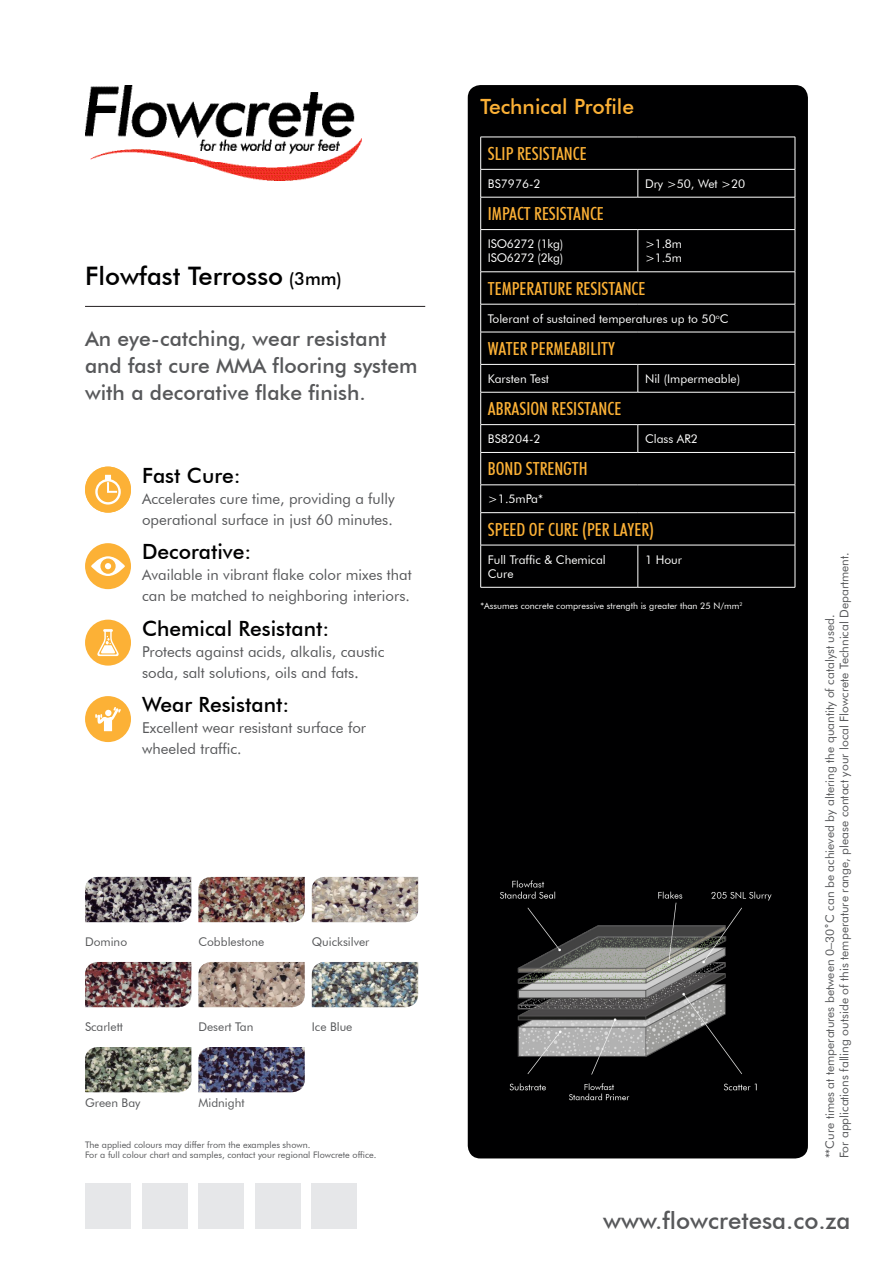
<style>
.page{position:relative;width:893px;height:1263px;background:#fff}
.page>*{position:absolute;margin:0;border:0;box-sizing:border-box;transform-origin:0 0}
.t1{font:500 25.5px "Futura BT";color:#000001}
.t2{font:500 24px "Futura BT";color:#57585a}
.t3{font:500 21px/27px "Futura BT";color:#57585a}
.t4{font:500 21px "Futura BT";color:#000001}
.t5{font:500 21px "Futura BT";color:#fcb136}
.t6{font:500 condensed 18px "Futura BT";color:#fcb136}
.t7{font:15px/21px "Futura BT";color:#57585a}
.t8{font:12px/14.4px "Futura BT";color:#57585a}
.t9{font:12px/14.4px "Futura BT";color:#fff}
.t10{font:12px "Futura BT";letter-spacing:-.02em;color:#fff}
.t11{font:9px/10.8px "Futura BT";color:#57585a}
.t12{font:9px "Futura BT";color:#fff}
.s1{font-size:18px}
.s2{font-size:16.5px}
</style>
<div class="page">
<img style="left:85px;top:85px;width:276px;height:96px">
<div style="left:85px;top:1183px;width:46px;height:46px;background:#e6e7e9"></div>
<div style="left:142px;top:1183px;width:46px;height:46px;background:#e6e7e9"></div>
<div style="left:198px;top:1183px;width:46px;height:46px;background:#e6e7e9"></div>
<div style="left:255px;top:1183px;width:46px;height:46px;background:#e6e7e9"></div>
<div style="left:311px;top:1183px;width:46px;height:46px;background:#e6e7e9"></div>
<svg style="left:85px;top:466px;width:46px;height:46px"></svg>
<img style="left:85px;top:877px;width:106px;height:45px">
<img style="left:198px;top:877px;width:107px;height:45px">
<img style="left:312px;top:877px;width:106px;height:45px">
<img style="left:85px;top:962px;width:106px;height:45px">
<img style="left:198px;top:962px;width:107px;height:45px">
<img style="left:312px;top:962px;width:106px;height:45px">
<img style="left:85px;top:1047px;width:106px;height:45px">
<img style="left:198px;top:1047px;width:107px;height:45px">
<hr style="left:85px;top:306px;width:340px;height:1px;background:#231f20">
<div style="left:468px;top:85px;width:340px;height:1073px;background:#000001;border-radius:13px"></div>
<hr style="left:480px;top:137px;width:1px;height:32px;background:#fff">
<hr style="left:795px;top:137px;width:1px;height:32px;background:#fff">
<hr style="left:480px;top:197px;width:1px;height:32px;background:#fff">
<hr style="left:795px;top:197px;width:1px;height:32px;background:#fff">
<hr style="left:480px;top:272px;width:158px;height:1px;background:#fff">
<hr style="left:480px;top:272px;width:1px;height:32px;background:#fff">
<hr style="left:638px;top:272px;width:157px;height:1px;background:#fff">
<hr style="left:795px;top:272px;width:1px;height:32px;background:#fff">
<hr style="left:480px;top:304px;width:158px;height:1px;background:#fff">
<svg style="left:480px;top:304px;width:1px;height:28px"></svg>
<hr style="left:638px;top:304px;width:157px;height:1px;background:#fff">
<svg style="left:795px;top:304px;width:1px;height:28px"></svg>
<hr style="left:480px;top:332px;width:158px;height:1px;background:#fff">
<hr style="left:480px;top:332px;width:1px;height:32px;background:#fff">
<hr style="left:638px;top:332px;width:157px;height:1px;background:#fff">
<hr style="left:795px;top:332px;width:1px;height:32px;background:#fff">
<hr style="left:480px;top:364px;width:158px;height:1px;background:#fff">
<svg style="left:480px;top:365px;width:1px;height:27px"></svg>
<hr style="left:638px;top:364px;width:157px;height:1px;background:#fff">
<svg style="left:638px;top:365px;width:1px;height:27px"></svg>
<svg style="left:795px;top:365px;width:1px;height:27px"></svg>
<hr style="left:480px;top:392px;width:158px;height:1px;background:#fff">
<hr style="left:480px;top:392px;width:1px;height:32px;background:#fff">
<hr style="left:638px;top:392px;width:157px;height:1px;background:#fff">
<hr style="left:795px;top:392px;width:1px;height:32px;background:#fff">
<hr style="left:480px;top:424px;width:158px;height:1px;background:#fff">
<svg style="left:480px;top:425px;width:1px;height:27px"></svg>
<hr style="left:638px;top:424px;width:157px;height:1px;background:#fff">
<svg style="left:638px;top:425px;width:1px;height:27px"></svg>
<svg style="left:795px;top:425px;width:1px;height:27px"></svg>
<hr style="left:480px;top:452px;width:158px;height:1px;background:#fff">
<hr style="left:480px;top:453px;width:1px;height:32px;background:#fff">
<hr style="left:638px;top:452px;width:157px;height:1px;background:#fff">
<hr style="left:795px;top:453px;width:1px;height:32px;background:#fff">
<hr style="left:480px;top:485px;width:158px;height:1px;background:#fff">
<svg style="left:480px;top:485px;width:1px;height:27px"></svg>
<hr style="left:638px;top:485px;width:157px;height:1px;background:#fff">
<svg style="left:795px;top:485px;width:1px;height:27px"></svg>
<hr style="left:480px;top:512px;width:158px;height:1px;background:#fff">
<hr style="left:480px;top:513px;width:1px;height:32px;background:#fff">
<hr style="left:638px;top:512px;width:157px;height:1px;background:#fff">
<hr style="left:795px;top:513px;width:1px;height:32px;background:#fff">
<hr style="left:480px;top:545px;width:158px;height:1px;background:#fff">
<hr style="left:480px;top:545px;width:1px;height:42px;background:#fff">
<hr style="left:638px;top:545px;width:157px;height:1px;background:#fff">
<hr style="left:638px;top:545px;width:1px;height:42px;background:#fff">
<hr style="left:795px;top:545px;width:1px;height:42px;background:#fff">
<hr style="left:480px;top:587px;width:158px;height:1px;background:#fff">
<hr style="left:638px;top:587px;width:157px;height:1px;background:#fff">
<hr style="left:480px;top:229px;width:158px;height:1px;background:#fff">
<hr style="left:480px;top:230px;width:1px;height:42px;background:#fff">
<hr style="left:638px;top:229px;width:157px;height:1px;background:#fff">
<hr style="left:638px;top:230px;width:1px;height:42px;background:#fff">
<hr style="left:795px;top:230px;width:1px;height:42px;background:#fff">
<hr style="left:480px;top:137px;width:158px;height:1px;background:#fff">
<hr style="left:638px;top:137px;width:157px;height:1px;background:#fff">
<hr style="left:480px;top:197px;width:158px;height:1px;background:#fff">
<hr style="left:638px;top:197px;width:157px;height:1px;background:#fff">
<hr style="left:480px;top:169px;width:158px;height:1px;background:#fff">
<svg style="left:480px;top:170px;width:1px;height:27px"></svg>
<hr style="left:638px;top:169px;width:157px;height:1px;background:#fff">
<svg style="left:638px;top:170px;width:1px;height:27px"></svg>
<svg style="left:795px;top:170px;width:1px;height:27px"></svg>
<div style="left:85px;top:467px;width:46px;height:46px;background:#fcb136;border-radius:50%"></div>
<svg style="left:95px;top:475px;width:26px;height:30px"></svg>
<div style="left:85px;top:620px;width:46px;height:46px;background:#fcb136;border-radius:50%"></div>
<svg style="left:97px;top:629px;width:22px;height:27px"></svg>
<div style="left:85px;top:543px;width:46px;height:46px;background:#fcb136;border-radius:50%"></div>
<svg style="left:91px;top:556px;width:34px;height:20px"></svg>
<div style="left:85px;top:696px;width:46px;height:46px;background:#fcb136;border-radius:50%"></div>
<svg style="left:95px;top:707px;width:26px;height:24px"></svg>
<div style="left:105px;top:710px;width:7px;height:6px;background:#fff;border-radius:3px"></div>
<img style="left:500px;top:880px;width:272px;height:221px">
<p class="t1" style="left:85px;top:260px;width:258px">Flowfast Terrosso <span class="s1">(3mm)</span></p>
<p class="t3" style="left:85px;top:325px;width:334px">An eye-catching, wear resistant and fast cure MMA flooring system with a decorative flake finish.</p>
<p class="t4" style="left:142px;top:462px;width:100px">Fast Cure:</p>
<p class="t7" style="left:142px;top:488px;width:254px">Accelerates cure time, providing a fully operational surface in just 60 minutes.</p>
<p class="t4" style="left:142px;top:539px;width:111px">Decorative:</p>
<p class="t7" style="left:142px;top:564px;width:271px">Available in vibrant flake color mixes that can be matched to neighboring interiors.</p>
<p class="t4" style="left:142px;top:615px;width:189px">Chemical Resistant:</p>
<p class="t7" style="left:142px;top:641px;width:244px">Protects against acids, alkalis, caustic</p>
<p class="t7" style="left:142px;top:662px;width:218px">soda, salt solutions, oils and fats<span class="s2">.</span></p>
<p class="t4" style="left:142px;top:692px;width:149px">Wear Resistant:</p>
<p class="t7" style="left:142px;top:717px;width:226px">Excellent wear resistant surface for wheeled traffic.</p>
<p class="t8" style="left:85px;top:934px;width:44px">Domino</p>
<p class="t8" style="left:198px;top:934px;width:67px">Cobblestone</p>
<p class="t8" style="left:312px;top:934px;width:59px">Quicksilver</p>
<p class="t8" style="left:85px;top:1019px;width:39px">Scarlett</p>
<p class="t8" style="left:198px;top:1019px;width:56px">Desert Tan</p>
<p class="t8" style="left:312px;top:1019px;width:42px">Ice Blue</p>
<p class="t8" style="left:85px;top:1095px;width:57px">Green Bay</p>
<p class="t8" style="left:198px;top:1095px;width:48px">Midnight</p>
<p class="t11" style="left:85px;top:1139px;width:293px">The applied colours may differ from the examples shown.<br>For a full colour chart and samples, contact your regional Flowcrete office.</p>
<p class="t5" style="left:480px;top:94px;width:155px">Technical Profile</p>
<p class="t6" style="left:488px;top:143px;width:100px">SLIP RESISTANCE</p>
<p class="t9" style="left:488px;top:176px;width:54px">BS7976-2</p>
<p class="t9" style="left:645px;top:176px;width:102px">Dry &gt;50, Wet &gt;20</p>
<p class="t6" style="left:488px;top:203px;width:117px">IMPACT RESISTANCE</p>
<p class="t10" style="left:488px;top:236px;width:77px">ISO6272 (1kg)</p>
<p class="t10" style="left:488px;top:251px;width:77px">ISO6272 (2kg)</p>
<p class="t9" style="left:645px;top:236px;width:38px">&gt;1.8m</p>
<p class="t9" style="left:645px;top:251px;width:38px">&gt;1.5m</p>
<p class="t6" style="left:488px;top:277px;width:159px">TEMPERATURE RESISTANCE</p>
<p class="t9" style="left:488px;top:311px;width:242px">Tolerant of sustained temperatures up to 50<sup>o</sup>C</p>
<p class="t6" style="left:488px;top:338px;width:129px">WATER PERMEABILITY</p>
<p class="t9" style="left:488px;top:371px;width:63px">Karsten Test</p>
<p class="t9" style="left:645px;top:371px;width:97px">Nil (Impermeable)</p>
<p class="t6" style="left:488px;top:398px;width:135px">ABRASION RESISTANCE</p>
<p class="t9" style="left:488px;top:431px;width:54px">BS8204-2</p>
<p class="t9" style="left:645px;top:431px;width:54px">Class AR2</p>
<p class="t6" style="left:488px;top:458px;width:101px">BOND STRENGTH</p>
<p class="t9" style="left:488px;top:492px;width:57px">&gt;1.5mPa*</p>
<p class="t6" style="left:488px;top:518px;width:168px">SPEED OF CURE (PER LAYER)</p>
<p class="t9" style="left:488px;top:552px;width:119px">Full Traffic &amp; Chemical<br>Cure</p>
<p class="t9" style="left:645px;top:552px;width:38px">1 Hour</p>
<p class="t12" style="left:480px;top:601px;width:264px">*Assumes concrete compressive strength is greater than 25 N/mm<sup>2</sup></p>
<p class="t8" style="left:822px;top:1158px;width:608px;rotate:-90deg">**Cure times at temperatures between 0–30˚C can be achieved by altering the quantity of catalyst used.<br>For applications falling outside of this temperature range, please contact your local Flowcrete Technical Department.</p>
<h2 class="t2" style="left:603px;top:1206px;width:249px">www.flowcretesa.co.za</h2>
</div>
